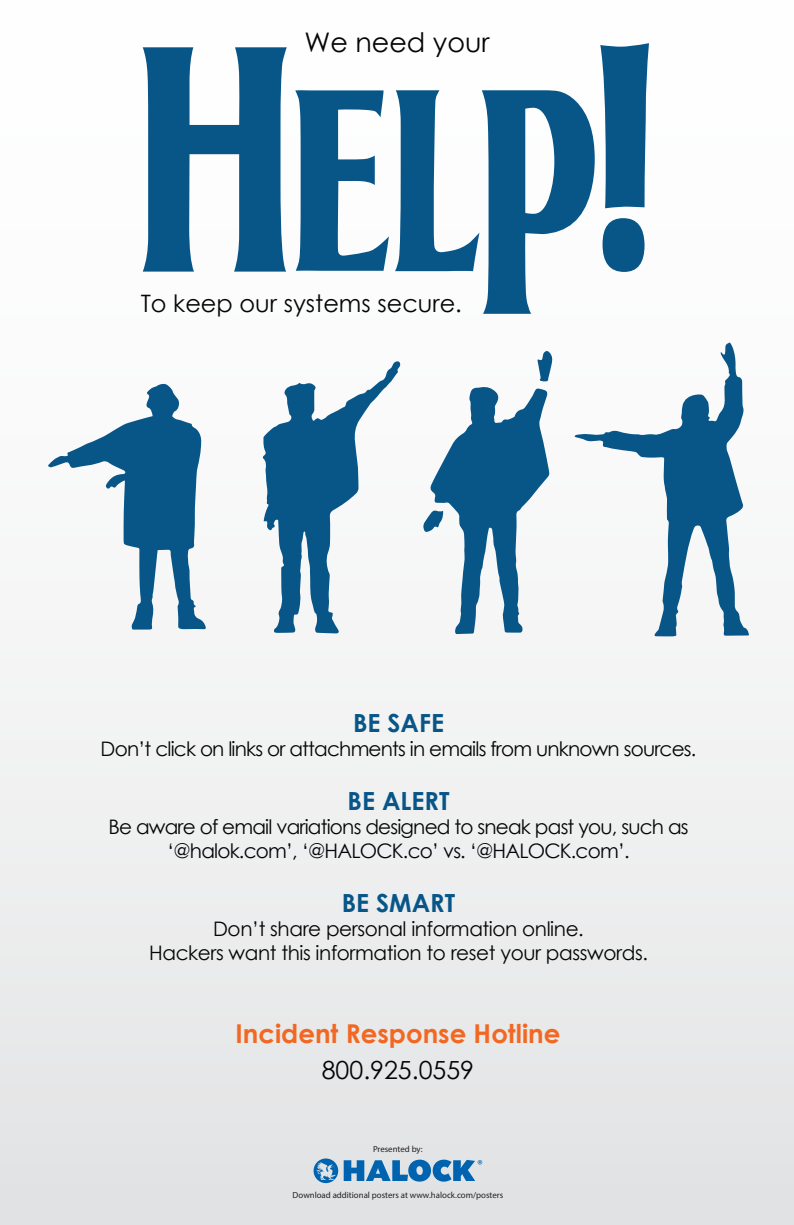
<style>
.page{position:relative;width:794px;height:1225px;background:#fff}
.page>*{position:absolute;margin:0;border:0;box-sizing:border-box;transform-origin:0 0}
.t1{font:27px "Century Gothic";color:#030506}
.t2{font:700 26px "Century Gothic";color:#f26822}
.t3{font:700 25px "Century Gothic";color:#085688}
.t4{font:25px "Century Gothic";color:#030506}
.t5{font:24px "Century Gothic";color:#030506}
.t6{font:20px/24px "Century Gothic";letter-spacing:-.04em;color:#030506;text-align:center}
.t7{font:20px/24px "Century Gothic";letter-spacing:-.02em;color:#030506;text-align:center}
.t8{font:8.8px "Myriad Pro";color:#231f20}
</style>
<div class="page">
<div style="left:0;top:0;width:794px;height:1225px;background:linear-gradient(to bottom,#fff,#e4e5e6)"></div>
<svg style="left:314px;top:1159px;width:24px;height:24px"></svg>
<svg style="left:344px;top:1160px;width:138px;height:22px;background:#5c97c5"></svg>
<svg style="left:143px;top:47px;width:144px;height:225px"></svg>
<svg style="left:295px;top:90px;width:94px;height:181px"></svg>
<svg style="left:395px;top:43px;width:254px;height:271px"></svg>
<svg style="left:48px;top:384px;width:158px;height:246px"></svg>
<svg style="left:574px;top:343px;width:175px;height:293px"></svg>
<svg style="left:262px;top:361px;width:139px;height:272px"></svg>
<svg style="left:423px;top:350px;width:130px;height:284px"></svg>
<h1 class="t1" style="left:304px;top:23px;width:187px">We need your</h1>
<p class="t5" style="left:141px;top:287px;width:323px">To keep our systems secure.</p>
<p class="t3" style="left:353px;top:704px;width:92px">BE SAFE</p>
<p class="t6" style="left:101px;top:737px;width:597px">Don’t click on links or attachments in emails from unknown sources.</p>
<p class="t3" style="left:348px;top:782px;width:103px">BE ALERT</p>
<p class="t6" style="left:108px;top:815px;width:582px">Be aware of email variations designed to sneak past you, such as ‘@halok.com’, ‘@HALOCK.co’ vs. ‘@HALOCK.com’.</p>
<p class="t3" style="left:342px;top:884px;width:115px">BE SMART</p>
<p class="t7" style="left:149px;top:917px;width:500px">Don’t share personal information online.<br>Hackers want this information to reset your passwords.</p>
<h2 class="t2" style="left:236px;top:1014px;width:326px">Incident Response Hotline</h2>
<p class="t4" style="left:322px;top:1053px;width:154px">800.925.0559</p>
<p class="t8" style="left:373px;top:1143px;width:51px">Presented by:</p>
<p class="t8" style="left:293px;top:1189px;width:212px">Download additional posters at www.halock.com/posters</p>
</div>
